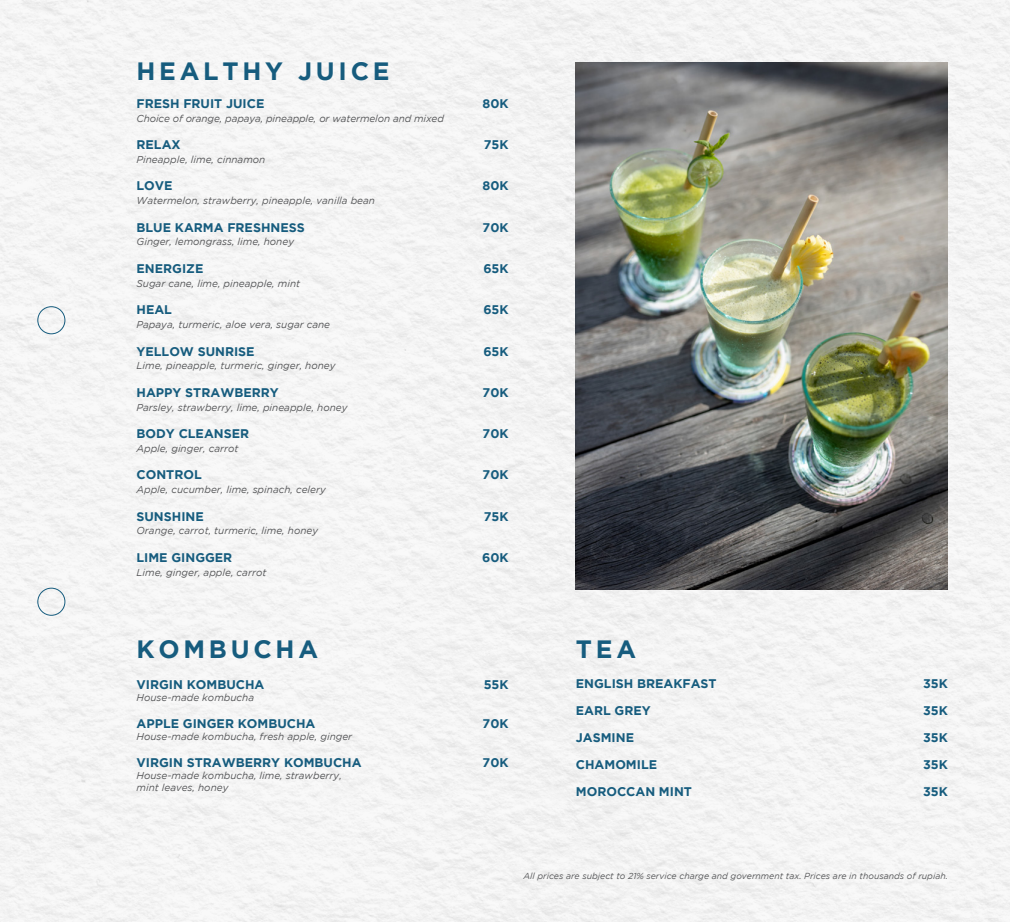
<style>
.page{position:relative;width:1010px;height:922px;background:#fff}
.page>*{position:absolute;margin:0;border:0;box-sizing:border-box;transform-origin:0 0}
.Paragraph_Style_1{font:700 25px "Gotham";letter-spacing:.15em;color:#165c7e}
.Title_Menu_38{font:700 12.5px "Gotham";color:#165c7e}
.Title_Menu{font:700 12.5px "Gotham";color:#165c7e}
.Description_Menu{font:700 12.5px "Gotham";color:#165c7e}
.Description_Menu-2{font:italic 10px "Gotham";color:#57585a}
.t1{font:italic 8.75px "Gotham";color:#57585a}
</style>
<div class="page">
<div style="left:0;top:0;width:1010px;height:921px;background:#f4f4f4"></div>
<img style="left:576px;top:62px;width:372px;height:527px">
<div style="left:37px;top:306px;width:28px;height:28px;border:1px solid #165c7e;border-radius:50%"></div>
<div style="left:37px;top:587px;width:28px;height:28px;border:1px solid #165c7e;border-radius:50%"></div>
<p class="Paragraph_Style_1" style="left:137px;top:57px;width:255px">HEALTHY JUICE</p>
<p class="Title_Menu_38" style="left:137px;top:96px;width:129px">FRESH FRUIT JUICE</p>
<p class="Title_Menu_38" style="left:482px;top:96px;width:28px">80K</p>
<p class="Description_Menu-2" style="left:137px;top:112px;width:309px">Choice of orange, papaya, pineapple, or watermelon and mixed</p>
<p class="Title_Menu_38" style="left:137px;top:137px;width:46px">RELAX</p>
<p class="Title_Menu_38" style="left:484px;top:137px;width:26px">75K</p>
<p class="Description_Menu-2" style="left:137px;top:154px;width:130px">Pineapple, lime, cinnamon</p>
<p class="Title_Menu_38" style="left:137px;top:179px;width:38px">LOVE</p>
<p class="Title_Menu_38" style="left:482px;top:179px;width:28px">80K</p>
<p class="Description_Menu-2" style="left:137px;top:195px;width:240px">Watermelon, strawberry, pineapple, vanilla bean</p>
<p class="Title_Menu_38" style="left:137px;top:220px;width:170px">BLUE KARMA FRESHNESS</p>
<p class="Title_Menu_38" style="left:483px;top:220px;width:27px">70K</p>
<p class="Description_Menu-2" style="left:137px;top:236px;width:159px">Ginger, lemongrass, lime, honey</p>
<p class="Title_Menu_38" style="left:137px;top:261px;width:68px">ENERGIZE</p>
<p class="Title_Menu_38" style="left:483px;top:261px;width:27px">65K</p>
<p class="Description_Menu-2" style="left:137px;top:277px;width:165px">Sugar cane, lime, pineapple, mint</p>
<p class="Title_Menu_38" style="left:137px;top:302px;width:37px">HEAL</p>
<p class="Title_Menu_38" style="left:483px;top:302px;width:27px">65K</p>
<p class="Description_Menu-2" style="left:137px;top:319px;width:195px">Papaya, turmeric, aloe vera, sugar cane</p>
<p class="Title_Menu_38" style="left:137px;top:344px;width:120px">YELLOW SUNRISE</p>
<p class="Title_Menu_38" style="left:483px;top:344px;width:27px">65K</p>
<p class="Description_Menu-2" style="left:137px;top:360px;width:200px">Lime, pineapple, turmeric, ginger, honey</p>
<p class="Title_Menu_38" style="left:137px;top:385px;width:144px">HAPPY STRAWBERRY</p>
<p class="Title_Menu_38" style="left:483px;top:385px;width:27px">70K</p>
<p class="Description_Menu-2" style="left:137px;top:401px;width:213px">Parsley, strawberry, lime, pineapple, honey</p>
<p class="Title_Menu_38" style="left:137px;top:426px;width:114px">BODY CLEANSER</p>
<p class="Title_Menu_38" style="left:483px;top:426px;width:27px">70K</p>
<p class="Description_Menu-2" style="left:137px;top:442px;width:104px">Apple, ginger, carrot</p>
<p class="Title_Menu_38" style="left:137px;top:467px;width:67px">CONTROL</p>
<p class="Title_Menu_38" style="left:483px;top:467px;width:27px">70K</p>
<p class="Description_Menu-2" style="left:137px;top:484px;width:191px">Apple, cucumber, lime, spinach, celery</p>
<p class="Description_Menu" style="left:137px;top:509px;width:69px">SUNSHINE</p>
<p class="Description_Menu" style="left:484px;top:509px;width:26px">75K</p>
<p class="Description_Menu-2" style="left:137px;top:525px;width:183px">Orange, carrot, turmeric, lime, honey</p>
<p class="Description_Menu" style="left:137px;top:550px;width:97px">LIME GINGGER</p>
<p class="Description_Menu" style="left:482px;top:550px;width:28px">60K</p>
<p class="Description_Menu-2" style="left:137px;top:566px;width:131px">Lime, ginger, apple, carrot</p>
<p class="Paragraph_Style_1" style="left:137px;top:634px;width:183px">KOMBUCHA</p>
<p class="Title_Menu_38" style="left:137px;top:677px;width:129px">VIRGIN KOMBUCHA</p>
<p class="Title_Menu_38" style="left:484px;top:677px;width:26px">55K</p>
<p class="Description_Menu-2" style="left:137px;top:692px;width:119px">House-made kombucha</p>
<p class="Title_Menu_38" style="left:137px;top:716px;width:180px">APPLE GINGER KOMBUCHA</p>
<p class="Title_Menu_38" style="left:483px;top:716px;width:27px">70K</p>
<p class="Description_Menu-2" style="left:137px;top:731px;width:217px">House-made kombucha, fresh apple, ginger</p>
<p class="Title_Menu_38" style="left:137px;top:755px;width:227px">VIRGIN STRAWBERRY KOMBUCHA</p>
<p class="Title_Menu_38" style="left:483px;top:755px;width:27px">70K</p>
<p class="Description_Menu-2" style="left:137px;top:770px;width:207px">House-made kombucha, lime, strawberry,</p>
<p class="Description_Menu-2" style="left:137px;top:782px;width:93px">mint leaves, honey</p>
<p class="Paragraph_Style_1" style="left:576px;top:634px;width:62px">TEA</p>
<p class="Title_Menu" style="left:576px;top:676px;width:142px">ENGLISH BREAKFAST</p>
<p class="Title_Menu" style="left:923px;top:676px;width:26px">35K</p>
<p class="Title_Menu" style="left:576px;top:703px;width:76px">EARL GREY</p>
<p class="Title_Menu" style="left:923px;top:703px;width:26px">35K</p>
<p class="Title_Menu" style="left:576px;top:730px;width:60px">JASMINE</p>
<p class="Title_Menu" style="left:923px;top:730px;width:26px">35K</p>
<p class="Title_Menu" style="left:576px;top:757px;width:83px">CHAMOMILE</p>
<p class="Title_Menu" style="left:923px;top:757px;width:26px">35K</p>
<p class="Title_Menu" style="left:576px;top:784px;width:118px">MOROCCAN MINT</p>
<p class="Title_Menu" style="left:923px;top:784px;width:26px">35K</p>
<p class="t1" style="left:523px;top:870px;width:426px">All prices are subject to 21% service charge and government tax. Prices are in thousands of rupiah.</p>
</div>
